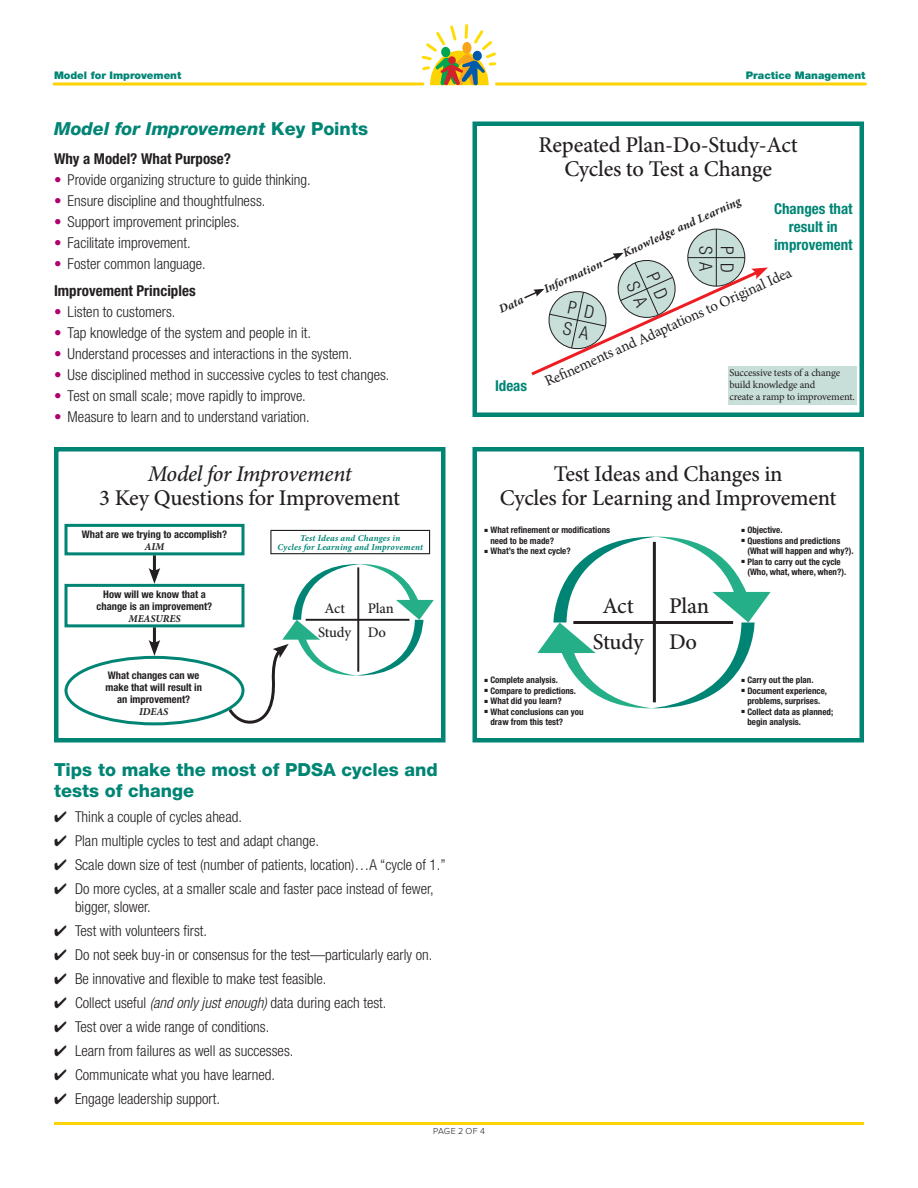
<style>
.page{position:relative;width:918px;height:1188px;background:#fff}
.page>*{position:absolute;margin:0;border:0;box-sizing:border-box;transform-origin:0 0}
.t1{font:500 22.5px/24px "Minion Pro";letter-spacing:-.015em;color:#231f20;text-align:center}
.t2{font:italic 500 22.5px "Minion Pro";letter-spacing:-.02em;color:#231f20}
.t3{font:800 18px/21px "Helvetica Neue";color:#008575}
.t4{font:italic 800 18px "Helvetica Neue";color:#008575}
.t5{font:300 condensed 18px/21.6px "Helvetica Neue";color:#231f20}
.t6{font:300 condensed 15px/27px "Helvetica Neue";color:#231f20}
.t7{font:15px "Minion Pro";color:#231f20}
.t8{font:700 condensed 15px/18px "Helvetica Neue";color:#008575;text-align:center}
.t9{font:700 condensed 15px "Helvetica Neue";color:#231f20}
.t10{font:500 14.7px/23.4px "Minion Pro";letter-spacing:-.015em;color:#231f20}
.t11{font:italic 700 12px "Minion Pro";color:#231f20}
.t12{font:700 condensed 10.5px/12px "Helvetica Neue";color:#231f20;text-align:center}
.t13{font:10.5px/12px "Minion Pro";letter-spacing:-.015em;color:#231f20}
.t14{font:900 10.5px "Helvetica Neue";color:#008575}
.t15{font:italic 700 10.5px "Minion Pro";color:#231f20}
.t16{font:700 condensed 9px/10.5px "Helvetica Neue";color:#231f20}
.t17{font:italic 700 9px/9px "Minion Pro";letter-spacing:.02em;color:#008575;text-align:center}
.t18{font:300 9px "Proxima Nova";letter-spacing:.02em;color:#231f20}
.s1{font-style:normal}
.s2{color:#af016e}
.s3{font-weight:700}
.s4{font-style:italic}
</style>
<div class="page">
<div style="left:472px;top:447px;width:392px;height:295px;border:4px solid #008575"></div>
<div style="left:54px;top:447px;width:392px;height:295px;border:4px solid #008575"></div>
<div style="left:688px;top:229px;width:57px;height:57px;background:#c7ded9;border-radius:50%"></div>
<hr style="left:716px;top:229px;width:1px;height:57px;background:#231f20">
<div style="left:728px;top:367px;width:129px;height:38px;background:#c7ded9"></div>
<div style="left:472px;top:122px;width:392px;height:295px;border:4px solid #008575"></div>
<div style="left:64px;top:524px;width:180px;height:31px;border:3px solid #008575"></div>
<div style="left:270px;top:530px;width:160px;height:24px;border:1px solid #231f20"></div>
<div style="left:64px;top:584px;width:180px;height:43px;border:3px solid #008575"></div>
<div style="left:64px;top:656px;width:180px;height:69px;border:3px solid #008575;border-radius:50%"></div>
<svg style="left:537px;top:536px;width:234px;height:173px"></svg>
<hr style="left:573px;top:621px;width:160px;height:3px;background:#231f20">
<hr style="left:653px;top:542px;width:3px;height:160px;background:#231f20">
<hr style="left:153px;top:555px;width:3px;height:18px;background:#231f20">
<svg style="left:149px;top:568px;width:11px;height:16px"></svg>
<hr style="left:153px;top:627px;width:3px;height:18px;background:#231f20">
<svg style="left:149px;top:640px;width:11px;height:16px"></svg>
<svg style="left:226px;top:564px;width:208px;height:160px"></svg>
<svg style="left:524px;top:253px;width:244px;height:123px"></svg>
<hr style="left:54px;top:1122px;width:810px;height:3px;background:#fed304">
<svg style="left:422px;top:24px;width:74px;height:61px"></svg>
<svg style="left:54px;top:82px;width:369px;height:4px"></svg>
<svg style="left:496px;top:82px;width:370px;height:4px"></svg>
<p class="t14" style="left:54px;top:69px;width:129px">Model for Improvement</p>
<p class="t14" style="left:746px;top:69px;width:121px">Practice Management</p>
<p class="t4" style="left:54px;top:118px;width:316px">Model for Improvement <span class="s1">Key Points</span></p>
<p class="t9" style="left:54px;top:149px;width:179px">Why a Model? What Purpose?</p>
<p class="t6" style="left:54px;top:166px;width:258px"><span class="s2">•</span> Provide organizing structure to guide thinking.</p>
<p class="t6" style="left:54px;top:187px;width:213px"><span class="s2">•</span> Ensure discipline and thoughtfulness.</p>
<p class="t6" style="left:54px;top:208px;width:187px"><span class="s2">•</span> Support improvement principles.</p>
<p class="t6" style="left:54px;top:229px;width:138px"><span class="s2">•</span> Facilitate improvement.</p>
<p class="t6" style="left:54px;top:250px;width:153px"><span class="s2">•</span> Foster common language.<br><span class="s3">Improvement Principles</span></p>
<p class="t6" style="left:54px;top:298px;width:123px"><span class="s2">•</span> Listen to customers.</p>
<p class="t6" style="left:54px;top:319px;width:259px"><span class="s2">•</span> Tap knowledge of the system and people in it.</p>
<p class="t6" style="left:54px;top:340px;width:300px"><span class="s2">•</span> Understand processes and interactions in the system.</p>
<p class="t6" style="left:54px;top:361px;width:337px"><span class="s2">•</span> Use disciplined method in successive cycles to test changes.</p>
<p class="t6" style="left:54px;top:382px;width:253px"><span class="s2">•</span> Test on small scale; move rapidly to improve.</p>
<p class="t6" style="left:54px;top:403px;width:257px"><span class="s2">•</span> Measure to learn and to understand variation.</p>
<h1 class="t2" style="left:148px;top:458px;width:205px">Model for Improvement</h1>
<h1 class="t1" style="left:99px;top:486px;width:303px">3 Key Questions for Improvement</h1>
<p class="t12" style="left:82px;top:528px;width:147px">What are we trying to accomplish?</p>
<p class="t15" style="left:144px;top:539px;width:22px">AIM</p>
<p class="t17" style="left:278px;top:533px;width:147px">Test Ideas and Changes in<br>Cycles for Learning and Improvement</p>
<p class="t12" style="left:97px;top:588px;width:117px">How will we know that a change is an improvement?</p>
<p class="t15" style="left:128px;top:611px;width:54px">MEASURES</p>
<p class="t12" style="left:106px;top:669px;width:98px">What changes can we make that will result in an improvement?</p>
<p class="t15" style="left:139px;top:704px;width:31px">IDEAS</p>
<p class="t10" style="left:318px;top:597px;width:77px;text-indent:50px">Plan<br>Study Do</p>
<p class="t10" style="left:325px;top:597px;width:22px">Act</p>
<p class="t3" style="left:54px;top:759px;width:385px">Tips to make the most of PDSA cycles and tests of change</p>
<p class="t6" style="left:54px;top:803px;width:190px">✔ Think a couple of cycles ahead.</p>
<p class="t6" style="left:54px;top:827px;width:267px">✔ Plan multiple cycles to test and adapt change.</p>
<p class="t6" style="left:54px;top:851px;width:393px">✔ Scale down size of test (number of patients, location)…A “cycle of 1.”</p>
<p class="t6" style="left:75px;top:880px;width:360px;line-height:18px;text-indent:-21px">✔ Do more cycles, at a smaller scale and faster pace instead of fewer, bigger, slower.</p>
<p class="t6" style="left:54px;top:917px;width:155px">✔ Test with volunteers first.</p>
<p class="t6" style="left:54px;top:941px;width:380px">✔ Do not seek buy-in or consensus for the test—particularly early on.</p>
<p class="t6" style="left:54px;top:965px;width:274px">✔ Be innovative and flexible to make test feasible.</p>
<p class="t6" style="left:54px;top:989px;width:334px">✔ Collect useful <span class="s4">(and only just enough)</span> data during each test.</p>
<p class="t6" style="left:54px;top:1013px;width:217px">✔ Test over a wide range of conditions.</p>
<p class="t6" style="left:54px;top:1037px;width:241px">✔ Learn from failures as well as successes.</p>
<p class="t6" style="left:54px;top:1061px;width:223px">✔ Communicate what you have learned.</p>
<p class="t6" style="left:54px;top:1085px;width:167px">✔ Engage leadership support.</p>
<p class="t11" style="left:496px;top:302px;width:27px;rotate:-25deg">Data</p>
<p class="t8" style="left:495px;top:377px;width:34px">Ideas</p>
<h1 class="t1" style="left:539px;top:133px;width:261px">Repeated Plan-Do-Study-Act<br>Cycles to Test a Change</h1>
<p class="t11" style="left:620px;top:246px;width:130px;rotate:-25deg">Knowledge and Learning</p>
<p class="t8" style="left:774px;top:199px;width:80px">Changes that result in improvement</p>
<p class="t5" style="left:717px;top:246px;width:27px;rotate:90deg">S A</p>
<p class="t5" style="left:738px;top:246px;width:28px;rotate:90deg">P D</p>
<p class="t11" style="left:541px;top:282px;width:65px;rotate:-25deg">Information</p>
<p class="t7" style="left:541px;top:372px;width:271px;rotate:-24deg">Refi nements and Adaptations to Original Idea</p>
<p class="t5" style="left:662px;top:269px;width:28px;rotate:66deg">P D<br>S A</p>
<p class="t5" style="left:570px;top:296px;width:28px;rotate:12deg">P D<br>S A</p>
<p class="t13" style="left:729px;top:367px;width:127px">Successive tests of a change build knowledge and<br>create a ramp to improvement.</p>
<h1 class="t1" style="left:500px;top:462px;width:338px">Test Ideas and Changes in<br>Cycles for Learning and Improvement</h1>
<p class="t16" style="left:490px;top:525px;width:121px;text-indent:-6px">■ What refinement or modifications need to be made?</p>
<p class="t16" style="left:484px;top:546px;width:88px">■ What’s the next cycle?</p>
<p class="t16" style="left:484px;top:675px;width:75px">■ Complete analysis.</p>
<p class="t16" style="left:484px;top:685px;width:93px">■ Compare to predictions.</p>
<p class="t16" style="left:484px;top:696px;width:79px">■ What did you learn?</p>
<p class="t16" style="left:490px;top:706px;width:95px;text-indent:-6px">■ What conclusions can you draw from this test?</p>
<h1 class="t1" style="left:593px;top:587px;width:118px;line-height:36px;text-align:left;text-indent:76px">Plan<br>Study Do</h1>
<h1 class="t1" style="left:602px;top:593px;width:33px">Act</h1>
<p class="t16" style="left:741px;top:525px;width:43px">■ Objective.</p>
<p class="t16" style="left:747px;top:535px;width:108px;text-indent:-6px">■ Questions and predictions (What will happen and why?).</p>
<p class="t16" style="left:747px;top:556px;width:100px;text-indent:-6px">■ Plan to carry out the cycle (Who, what, where, when?).</p>
<p class="t16" style="left:741px;top:675px;width:74px">■ Carry out the plan.</p>
<p class="t16" style="left:741px;top:685px;width:87px;text-align:center">■ Document experience, problems, surprises.</p>
<p class="t16" style="left:747px;top:706px;width:87px;text-indent:-6px">■ Collect data as planned; begin analysis.</p>
<p class="t18" style="left:433px;top:1127px;width:53px">PAGE 2 OF 4</p>
</div>
